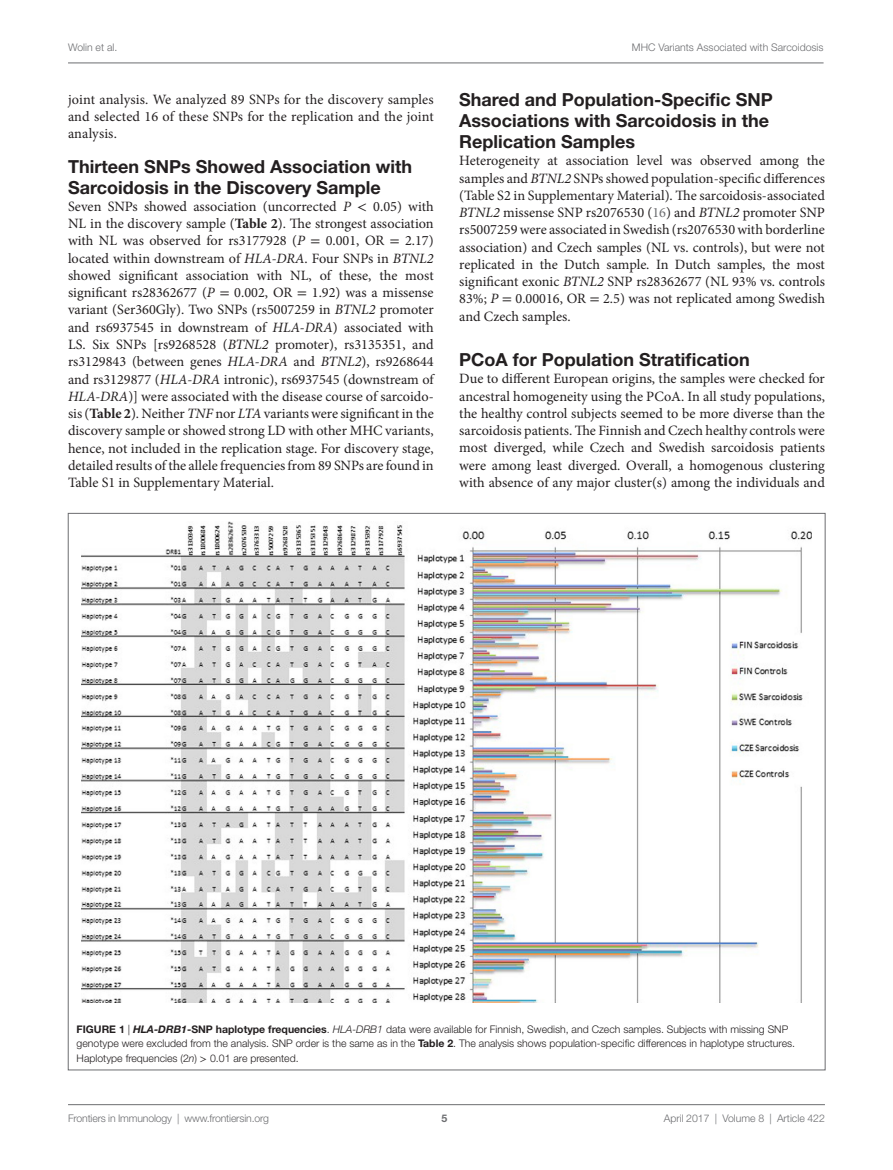
<style>
.page{position:relative;width:893px;height:1170px;background:#fff}
.page>*{position:absolute;margin:0;border:0;box-sizing:border-box;transform-origin:0 0}
.t1{font:700 18px/21px "Helvetica Neue LT Std";color:#231f20}
.t2{font:14.25px/17.2px "Minion Pro";color:#231f20;text-align:justify}
.t3{font:300 10.5px/14.2px "Helvetica Neue LT Std";color:#231f20}
.t4{font:300 10.5px "Helvetica Neue LT Std";color:#6c6d70}
.t5{font:700 10.5px "Helvetica Neue LT Std";color:#6c6d70}
.s1{font-style:italic}
.s2{font-family:"STIX General"}
.s3{font-weight:700}
.s4{color:#6c6d70}
.s5{font-weight:700;font-style:italic}
.s6{font-family:"STIX General";font-weight:400}
</style>
<div class="page">
<img style="left:81px;top:521px;width:731px;height:481px">
<hr style="left:68px;top:1104px;width:757px;height:1px;background:#6c6d70">
<hr style="left:68px;top:63px;width:755px;height:1px;background:#6c6d70">
<p class="t4" style="left:68px;top:41px;width:51px">Wolin et al.</p>
<p class="t4" style="left:632px;top:41px;width:193px">MHC Variants Associated with Sarcoidosis</p>
<p class="t2" style="left:68px;top:90px;width:367px">joint analysis. We analyzed 89 SNPs for the discovery samples and selected 16 of these SNPs for the replication and the joint analysis.</p>
<p class="t1" style="left:68px;top:155px;width:345px">Thirteen SN Ps Showed Association with<br>Sarcoidosis in the Discovery Sample</p>
<p class="t2" style="left:68px;top:198px;width:367px">Seven SNPs showed association (uncorrected <span class="s1">P</span> <span class="s2">&lt;</span> 0.05) with NL in the discovery sample (<span class="s3">Table 2</span>). The strongest association with NL was observed for rs3177928 (<span class="s1">P</span> <span class="s2">=</span> 0.001, OR <span class="s2">=</span> 2.17) located within downstream of <span class="s1">HLA-DRA</span>. Four SNPs in <span class="s1">BTNL2 </span>showed significant association with NL, of these, the most significant rs28362677 (<span class="s1">P</span> <span class="s2">=</span> 0.002, OR <span class="s2">=</span> 1.92) was a missense variant (Ser360Gly). Two SNPs (rs5007259 in <span class="s1">BTNL2</span> promoter and rs6937545 in downstream of <span class="s1">HLA-DRA</span>) associated with LS. Six SNPs [rs9268528 (<span class="s1">BTNL2</span> promoter), rs3135351, and rs3129843 (between genes <span class="s1">HLA-DRA</span> and <span class="s1">BTNL2</span>), rs9268644 and rs3129877 (<span class="s1">HLA-DRA</span> intronic), rs6937545 (downstream of <span class="s1">HLA-DRA</span>)] were associated with the disease course of sarcoido&shy;sis (<span class="s3">Table 2</span>). Neither <span class="s1">TNF</span> nor <span class="s1">LTA</span> variants were significant in the discovery sample or showed strong LD with other MHC variants, hence, not included in the replication stage. For discovery stage, detailed results of the allele frequencies from 89 SNPs are found in Table S1 in Supplementary Material.</p>
<p class="t1" style="left:459px;top:89px;width:315px">Shared and Population-Specific SN P<br>Associations with Sarcoidosis in the<br>Replication Samples</p>
<p class="t2" style="left:459px;top:152px;width:367px">Heterogeneity at association level was observed among the samples and <span class="s1">BTNL2</span> SNPs showed population-specific differences (Table S2 in Supplementary Material). The sarcoidosis-associated <span class="s1">BTNL2</span> missense SNP rs2076530 (<span class="s4">16</span>) and <span class="s1">BTNL2</span> promoter SNP rs5007259 were associated in Swedish (rs2076530 with borderline association) and Czech samples (NL vs. controls), but were not replicated in the Dutch sample. In Dutch samples, the most significant exonic <span class="s1">BTNL2</span> SNP rs28362677 (NL 93% vs. controls 83%; <span class="s1">P</span> <span class="s2">=</span> 0.00016, OR <span class="s2">=</span> 2.5) was not replicated among Swedish and Czech samples.</p>
<p class="t1" style="left:459px;top:349px;width:292px">PCoA for Population Stratification</p>
<p class="t2" style="left:459px;top:370px;width:367px">Due to different European origins, the samples were checked for ancestral homogeneity using the PCoA. In all study populations, the healthy control subjects seemed to be more diverse than the sarcoidosis patients. The Finnish and Czech healthy controls were most diverged, while Czech and Swedish sarcoidosis patients were among least diverged. Overall, a homogenous clustering with absence of any major cluster(s) among the individuals and</p>
<p class="t3" style="left:77px;top:1021px;width:720px"><span class="s3">FIG URE 1</span> | <span class="s5">HLA-DRB1</span><span class="s3">-SN P haplotype frequencies</span>. <span class="s1">HLA-DRB1</span> data were available for Finnish, Swedish, and Czech samples. Subjects with missing SNP genotype were excluded from the analysis. SNP order is the same as in the <span class="s3">Table 2</span>. The analysis shows population-specific differences in haplotype structures.<br>Haplotype frequencies (2<span class="s1">n</span>) <span class="s6">&gt;</span> 0.01 are presented.</p>
<p class="t4" style="left:68px;top:1111px;width:203px">Frontiers in Immunology | www.frontiersin.org</p>
<p class="t4" style="left:664px;top:1111px;width:163px">April 2017 | Volume 8 | Article 422</p>
<p class="t5" style="left:441px;top:1111px;width:7px">5</p>
</div>
